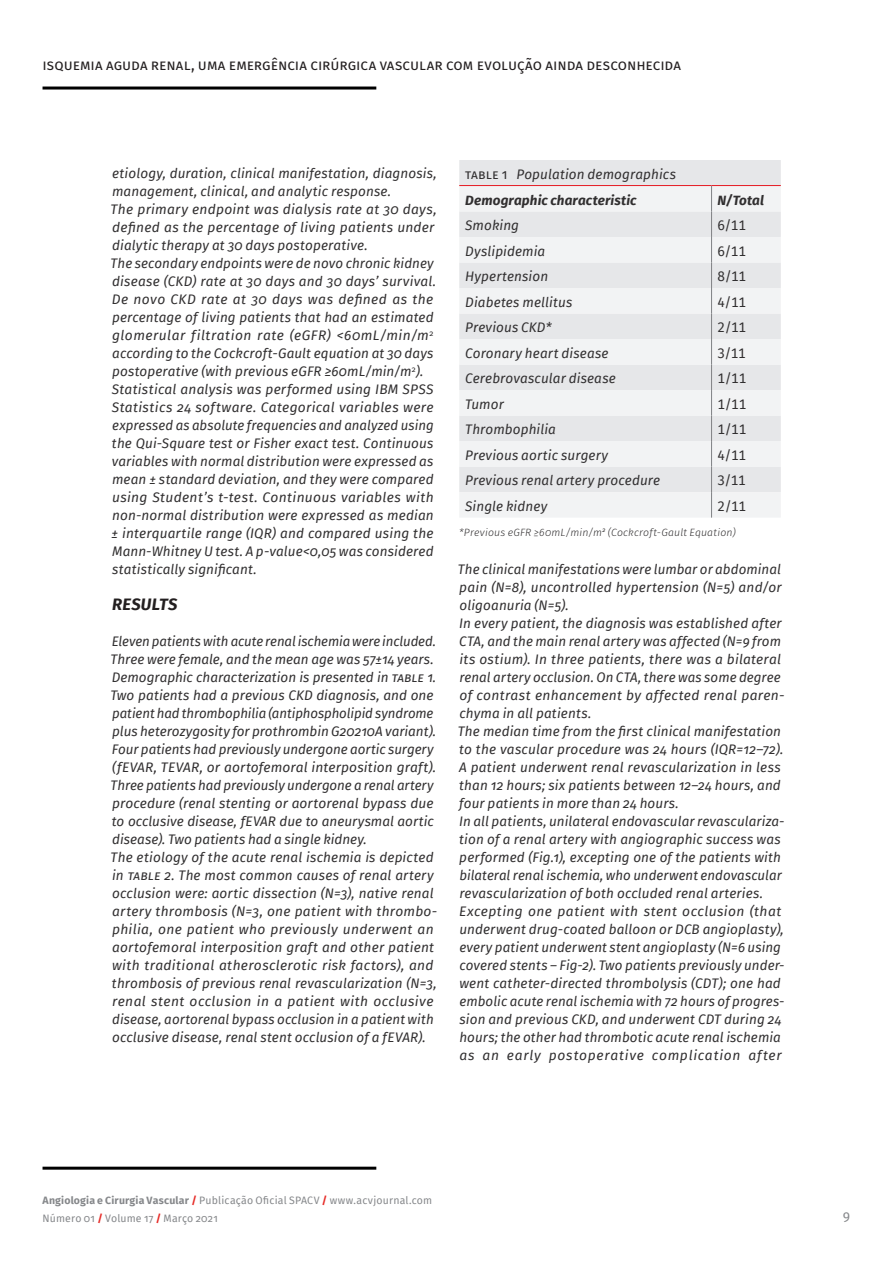
<style>
.page{position:relative;width:893px;height:1263px;background:#fff}
.page>*{position:absolute;margin:0;border:0;box-sizing:border-box;transform-origin:0 0}
._05__subtítulos{font:italic 700 16.5px "Fira Sans";letter-spacing:.015em;color:#231f20}
._02_2_título_cabeçal{font:15px "Fira Sans";color:#231f20}
._06__miolo{font:italic 13.5px/18px "Fira Sans";letter-spacing:.01em;color:#312f30}
._08__tabelas{font:italic 13.5px "Fira Sans";letter-spacing:.01em;color:#312f30}
._08__tabelas-2{font:13.5px "Fira Sans";color:#312f30}
._08__tabelas-3{font:italic 700 13.5px "Fira Sans";letter-spacing:.01em;color:#312f30}
.t1{font:13.5px "Fira Sans";color:#86888b}
.t2{font:10.5px/18px "Fira Sans";letter-spacing:.02em;color:#86888b}
._08__tabelas-4{font:italic 300 10.5px "Fira Sans";letter-spacing:.015em;color:#312f30}
.s1{font-style:normal}
.s2{font-weight:700}
.s3{font-weight:700;color:#e62b27}
</style>
<div class="page">
<hr style="left:43px;top:87px;width:333px;height:3px;background:#000">
<hr style="left:43px;top:1167px;width:333px;height:3px;background:#000">
<div style="left:459px;top:160px;width:322px;height:25px;background:#e6e7e9"></div>
<svg style="left:459px;top:186px;width:322px;height:332px;fill:#f2f3f4"></svg>
<hr style="left:459px;top:185px;width:252px;height:1px;background:#e51a23">
<hr style="left:711px;top:185px;width:70px;height:1px;background:#e51a23">
<svg style="left:711px;top:186px;width:1px;height:332px"></svg>
<p class="_02_2_título_cabeçal" style="left:43px;top:53px;width:640px">Isquemia aguda renal, uma emergência cirúrgica vascular com evolução ainda desconhecida</p>
<p class="_06__miolo" style="left:112px;top:164px;width:326px">etiology, duration, clinical manifestation, diagnosis, management, clinical, and analytic response.</p>
<p class="_06__miolo" style="left:111px;top:200px;width:328px">The primary endpoint was dialysis rate at 30 days, defined as the percentage of living patients under dialytic therapy at 30 days postoperative.</p>
<p class="_06__miolo" style="left:111px;top:254px;width:327px">The secondary endpoints were de novo chronic kidney disease (CKD) rate at 30 days and 30 days’ survival.<br>De novo CKD rate at 30 days was defined as the percentage of living patients that had an estimated glomerular filtration rate (eGFR) &lt;60mL/min/m<sup>2 </sup>according to the Cockcroft-Gault equation at 30 days postoperative (with previous eGFR ≥60mL/min/m<sup>2</sup>).</p>
<p class="_06__miolo" style="left:112px;top:380px;width:324px;text-align:justify">Statistical analysis was performed using IBM SPSS Statistics 24 software. Categorical variables were expressed as absolute frequencies and analyzed using the Qui-Square test or Fisher exact test. Continuous variables with normal distribution were expressed as mean ± standard deviation, and they were compared using Student’s t-test. Continuous variables with non-normal distribution were expressed as median ± interquartile range (IQR) and compared using the Mann-Whitney U test. A p-value&lt;0,05 was considered statistically significant.</p>
<p class="_05__subtítulos" style="left:112px;top:590px;width:67px">RESULTS</p>
<p class="_06__miolo" style="left:111px;top:632px;width:327px">Eleven patients with acute renal ischemia were included.<br>Three were female, and the mean age was 57±14 years.</p>
<p class="_06__miolo" style="left:111px;top:668px;width:327px">Demographic characterization is presented in table 1.<br>Two patients had a previous CKD diagnosis, and one patient had thrombophilia (antiphospholipid syndrome plus heterozygosity for prothrombin G20210A variant).<br>Four patients had previously undergone aortic surgery (fEVAR, TEVAR, or aortofemoral interposition graft).<br>Three patients had previously undergone a renal artery procedure (renal stenting or aortorenal bypass due to occlusive disease, fEVAR due to aneurysmal aortic disease). Two patients had a single kidney.</p>
<p class="_06__miolo" style="left:111px;top:848px;width:328px">The etiology of the acute renal ischemia is depicted in table 2. The most common causes of renal artery occlusion were: aortic dissection (N=3), native renal artery thrombosis (N=3, one patient with thrombo&shy;philia, one patient who previously underwent an aortofemoral interposition graft and other patient with traditional atherosclerotic risk factors), and thrombosis of previous renal revascularization (N=3, renal stent occlusion in a patient with occlusive disease, aortorenal bypass occlusion in a patient with occlusive disease, renal stent occlusion of a fEVAR).</p>
<p class="_08__tabelas" style="left:465px;top:164px;width:212px"><span class="s1">TabLE 1</span> Population demographics</p>
<p class="_08__tabelas-3" style="left:465px;top:188px;width:173px">Demographic characteristic</p>
<p class="_08__tabelas-3" style="left:717px;top:188px;width:48px">N/Total</p>
<p class="_08__tabelas" style="left:465px;top:215px;width:55px">Smoking</p>
<p class="_08__tabelas-2" style="left:717px;top:215px;width:30px">6/11</p>
<p class="_08__tabelas" style="left:465px;top:241px;width:82px">Dyslipidemia</p>
<p class="_08__tabelas-2" style="left:717px;top:241px;width:30px">6/11</p>
<p class="_08__tabelas" style="left:465px;top:266px;width:84px">Hypertension</p>
<p class="_08__tabelas-2" style="left:717px;top:266px;width:30px">8/11</p>
<p class="_08__tabelas" style="left:465px;top:292px;width:108px">Diabetes mellitus</p>
<p class="_08__tabelas-2" style="left:717px;top:292px;width:30px">4/11</p>
<p class="_08__tabelas" style="left:465px;top:317px;width:88px">Previous CKD*</p>
<p class="_08__tabelas-2" style="left:717px;top:317px;width:30px">2/11</p>
<p class="_08__tabelas" style="left:465px;top:343px;width:145px">Coronary heart disease</p>
<p class="_08__tabelas-2" style="left:717px;top:343px;width:30px">3/11</p>
<p class="_08__tabelas" style="left:465px;top:368px;width:152px">Cerebrovascular disease</p>
<p class="_08__tabelas-2" style="left:717px;top:368px;width:30px">1/11</p>
<p class="_08__tabelas" style="left:465px;top:394px;width:40px">Tumor</p>
<p class="_08__tabelas-2" style="left:717px;top:394px;width:30px">1/11</p>
<p class="_08__tabelas" style="left:465px;top:419px;width:92px">Thrombophilia</p>
<p class="_08__tabelas-2" style="left:717px;top:419px;width:30px">1/11</p>
<p class="_08__tabelas" style="left:465px;top:445px;width:144px">Previous aortic surgery</p>
<p class="_08__tabelas-2" style="left:717px;top:445px;width:30px">4/11</p>
<p class="_08__tabelas" style="left:465px;top:470px;width:196px">Previous renal artery procedure</p>
<p class="_08__tabelas-2" style="left:717px;top:470px;width:30px">3/11</p>
<p class="_08__tabelas" style="left:465px;top:496px;width:84px">Single kidney</p>
<p class="_08__tabelas-2" style="left:717px;top:496px;width:30px">2/11</p>
<p class="_08__tabelas-4" style="left:459px;top:525px;width:278px">*Previous eGFR ≥60mL/min/m<sup>2</sup> (Cockcroft-Gault Equation)</p>
<p class="_06__miolo" style="left:458px;top:560px;width:325px;text-align:justify">The clinical manifestations were lumbar or abdominal pain (N=8), uncontrolled hypertension (N=5) and/or oligoanuria (N=5).</p>
<p class="_06__miolo" style="left:459px;top:614px;width:327px">In every patient, the diagnosis was established after CTA, and the main renal artery was affected (N=9 from its ostium). In three patients, there was a bilateral renal artery occlusion. On CTA, there was some degree of contrast enhancement by affected renal paren&shy;chyma in all patients.</p>
<p class="_06__miolo" style="left:458px;top:722px;width:327px">The median time from the first clinical manifestation to the vascular procedure was 24 hours (IQR=12–72).<br>A patient underwent renal revascularization in less than 12 hours; six patients between 12–24 hours, and four patients in more than 24 hours.</p>
<p class="_06__miolo" style="left:459px;top:812px;width:327px">In all patients, unilateral endovascular revasculariza&shy;tion of a renal artery with angiographic success was performed (Fig.1), excepting one of the patients with bilateral renal ischemia, who underwent endovascular revascularization of both occluded renal arteries.</p>
<p class="_06__miolo" style="left:459px;top:902px;width:327px">Excepting one patient with stent occlusion (that underwent drug-coated balloon or DCB angioplasty), every patient underwent stent angioplasty (N=6 using covered stents – Fig-2). Two patients previously under&shy;went catheter-directed thrombolysis (CDT); one had embolic acute renal ischemia with 72 hours of progres&shy;sion and previous CKD, and underwent CDT during 24 hours; the other had thrombotic acute renal ischemia as an early postoperative complication after</p>
<p class="t2" style="left:43px;top:1191px;width:391px"><span class="s2">Angiologia e Cirurgia Vascular</span> <span class="s3">/</span> Publicação Oficial SPACV <span class="s3">/</span> www.acvjournal.com<br>Número 01 <span class="s3">/</span> Volume 17 <span class="s3">/</span> Março 2021</p>
<p class="t1" style="left:843px;top:1207px;width:9px">9</p>
</div>
